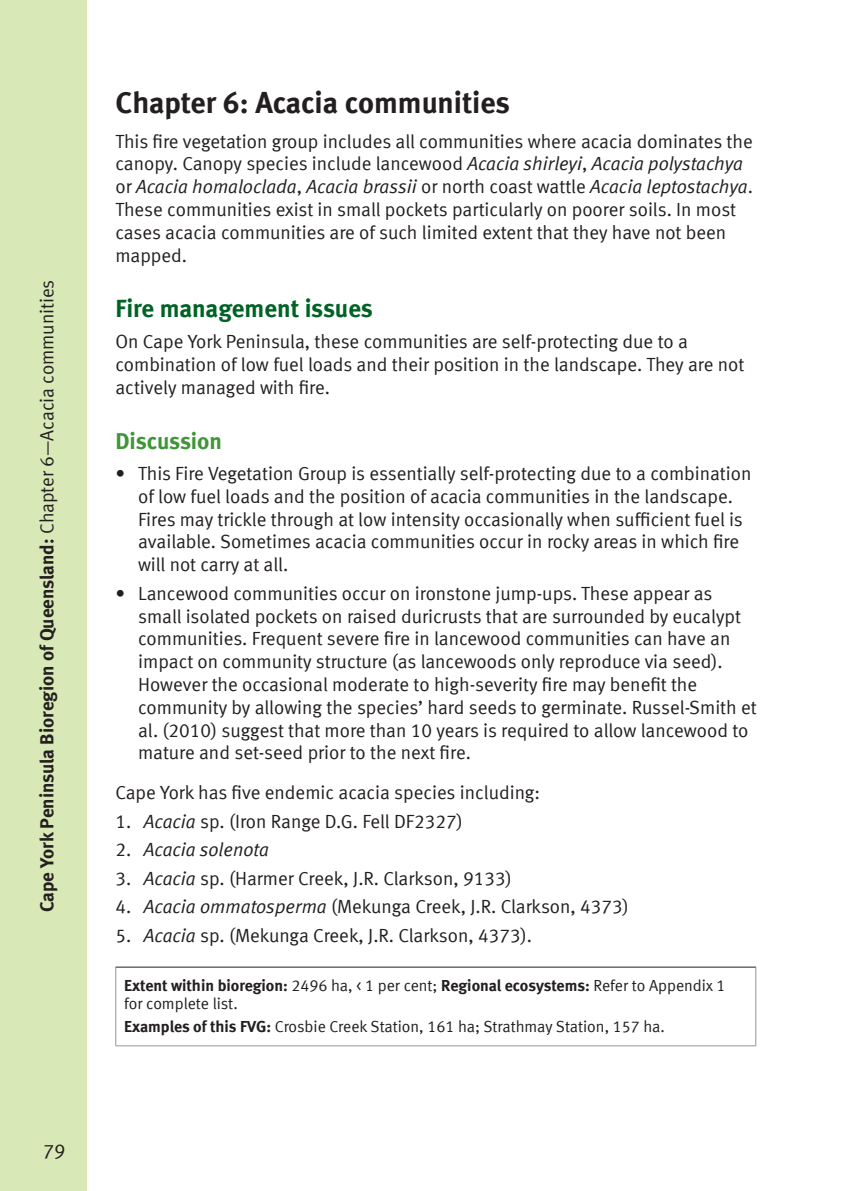
<style>
.page{position:relative;width:842px;height:1191px;background:#fff}
.page>*{position:absolute;margin:0;border:0;box-sizing:border-box;transform-origin:0 0}
.Heading{font:30px "Meta Bold LF";color:#231f20}
.Subheading_1{font:25px "Meta Bold LF";color:#016226}
.Subheading_2{font:23px "Meta Bold LF";letter-spacing:-.005em;color:#3f9537}
.Glossary_text{font:20px "Meta Normal LF";color:#231f20}
.Body_text{font:19px/22.8px "Meta Normal LF";color:#231f20}
.t1{font:19px "Meta Bold LF";color:#231f20}
.Body_text_1_space_af{font:19px "Meta Normal LF";color:#231f20}
.t2{font:italic 19px "Meta Normal LF";color:#231f20}
.Table_text{font:16px/18px "Meta Normal LF";color:#231f20}
.s1{font-family:"Meta Normal LF"}
.s2{font-style:italic}
.s3{font-style:normal}
.s4{font-family:"Meta Bold LF"}
</style>
<div class="page">
<div style="left:0;top:0;width:87px;height:1190px;background:#d8e8b6"></div>
<hr style="left:115px;top:966px;width:640px;height:1px;background:#231f20">
<hr style="left:115px;top:967px;width:1px;height:78px;background:#939598">
<hr style="left:755px;top:967px;width:1px;height:78px;background:#939598">
<hr style="left:115px;top:1045px;width:640px;height:1px;background:#939598">
<p class="t1" style="left:35px;top:911px;width:633px;rotate:-90deg">Cape York Peninsula Bioregion of Queensland: <span class="s1">Chapter 6—Acacia communities</span></p>
<p class="Glossary_text" style="left:43px;top:1139px;width:24px">79</p>
<p class="Heading" style="left:115px;top:85px;width:396px">Chapter 6: Acacia communities</p>
<p class="Body_text" style="left:115px;top:129px;width:639px">This fire vegetation group includes all communities where acacia dominates the canopy. Canopy species include lancewood <span class="s2">Acacia shirleyi</span>, <span class="s2">Acacia polystachya </span>or <span class="s2">Acacia homaloclada</span>, <span class="s2">Acacia brassii</span> or north coast wattle <span class="s2">Acacia leptostachya</span>.<br>These communities exist in small pockets particularly on poorer soils. In most cases acacia communities are of such limited extent that they have not been mapped.</p>
<p class="Subheading_1" style="left:115px;top:293px;width:259px">Fire management issues</p>
<p class="Body_text" style="left:115px;top:330px;width:630px">On Cape York Peninsula, these communities are self-protecting due to a combination of low fuel loads and their position in the landscape. They are not actively managed with fire.</p>
<p class="Subheading_2" style="left:115px;top:427px;width:108px">Discussion</p>
<p class="Body_text" style="left:138px;top:461px;width:614px;text-indent:-23px">• This Fire Vegetation Group is essentially self-protecting due to a combination of low fuel loads and the position of acacia communities in the landscape.<br>Fires may trickle through at low intensity occasionally when sufficient fuel is available. Sometimes acacia communities occur in rocky areas in which fire will not carry at all.</p>
<p class="Body_text" style="left:138px;top:581px;width:620px;text-indent:-23px">• Lancewood communities occur on ironstone jump-ups. These appear as small isolated pockets on raised duricrusts that are surrounded by eucalypt communities. Frequent severe fire in lancewood communities can have an impact on community structure (as lancewoods only reproduce via seed).<br>However the occasional moderate to high-severity fire may benefit the community by allowing the species’ hard seeds to germinate. Russel-Smith et al. (2010) suggest that more than 10 years is required to allow lancewood to mature and set-seed prior to the next fire.</p>
<p class="Body_text_1_space_af" style="left:115px;top:781px;width:426px">Cape York has five endemic acacia species including:</p>
<p class="Body_text" style="left:115px;top:809px;width:348px">1. <span class="s2">Acacia</span> sp. (Iron Range D.G. Fell DF2327)</p>
<p class="t2" style="left:115px;top:838px;width:155px"><span class="s3">2.</span> Acacia solenota</p>
<p class="Body_text" style="left:115px;top:866px;width:397px">3. <span class="s2">Acacia</span> sp. (Harmer Creek, J.R. Clarkson, 9133)</p>
<p class="Body_text" style="left:115px;top:894px;width:515px">4. <span class="s2">Acacia ommatosperma</span> (Mekunga Creek, J.R. Clarkson, 4373)</p>
<p class="Body_text" style="left:115px;top:923px;width:418px">5. <span class="s2">Acacia</span> sp. (Mekunga Creek, J.R. Clarkson, 4373).</p>
<p class="Table_text" style="left:124px;top:975px;width:602px"><span class="s4">Extent within bioregion:</span> 2496 ha, &lt; 1 per cent; <span class="s4">Regional ecosystems:</span> Refer to Appendix 1 for complete list.</p>
<p class="Table_text" style="left:124px;top:1017px;width:542px"><span class="s4">Examples of this FVG:</span> Crosbie Creek Station, 161 ha; Strathmay Station, 157 ha.</p>
</div>
